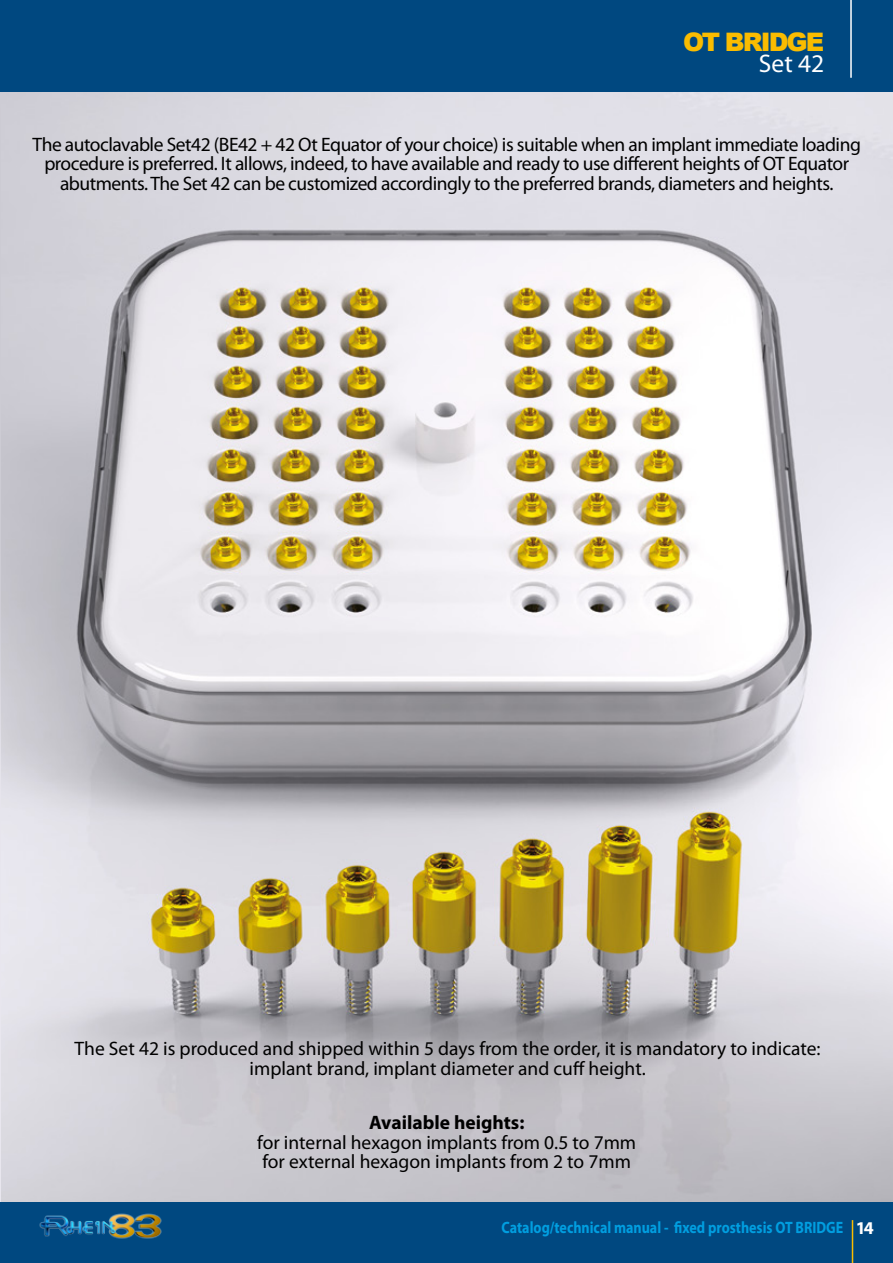
<style>
.page{position:relative;width:893px;height:1263px;background:#fff}
.page>*{position:absolute;margin:0;border:0;box-sizing:border-box;transform-origin:0 0}
.t1{font:900 25.5px "Arial";letter-spacing:-.075em;color:#fabc00}
.t2{font:25.5px "Myriad Pro";color:#fff}
.t3{font:19.5px/19.5px "Myriad Pro";letter-spacing:-.025em;color:#000;text-align:center}
.t4{font:19.5px/19.5px "Myriad Pro";color:#000;text-align:center}
.t5{font:700 19.5px "Myriad Pro";color:#000}
.t6{font:700 18px "Myriad Pro";color:#fff}
.t7{font:700 16.5px "Myriad Pro";color:#009ee0;scale:.85 1}
</style>
<div class="page">
<div style="left:1px;top:0;width:892px;height:92px;background:#004880"></div>
<hr style="left:0;top:0;width:1px;height:92px;background:#004880">
<div style="left:1px;top:1200px;width:892px;height:63px;background:#004880"></div>
<hr style="left:0;top:1200px;width:1px;height:63px;background:#004880">
<hr style="left:852px;top:1220px;width:1px;height:43px;background:#fabc00">
<img style="left:32px;top:1201px;width:135px;height:38px">
<hr style="left:850px;top:0;width:2px;height:78px;background:#fff">
<img style="left:0;top:93px;width:893px;height:1108px">
<h1 class="t1" style="left:683px;top:23px;width:143px">OT BRIdgE</h1>
<h1 class="t2" style="left:759px;top:48px;width:67px">Set 42</h1>
<p class="t3" style="left:33px;top:134px;width:830px">The autoclavable Set42 (BE42 + 42 Ot Equator of your choice) is suitable when an implant immediate loading procedure is preferred. It allows, indeed, to have available and ready to use different heights of OT Equator abutments. The Set 42 can be customized accordingly to the preferred brands, diameters and heights.</p>
<p class="t4" style="left:75px;top:1039px;width:747px">The Set 42 is produced and shipped within 5 days from the order, it is mandatory to indicate: implant brand, implant diameter and cuff height.</p>
<p class="t5" style="left:369px;top:1110px;width:157px">Available heights:</p>
<p class="t4" style="left:257px;top:1132px;width:380px;text-align:left">for internal hexagon implants from 0.5 to 7mm for external hexagon implants from 2 to 7mm</p>
<p class="t7" style="left:502px;top:1216px;width:403px">Catalog/technical manual - fixed prosthesis OT BRIDGE</p>
<p class="t6" style="left:856px;top:1216px;width:20px">14</p>
</div>
